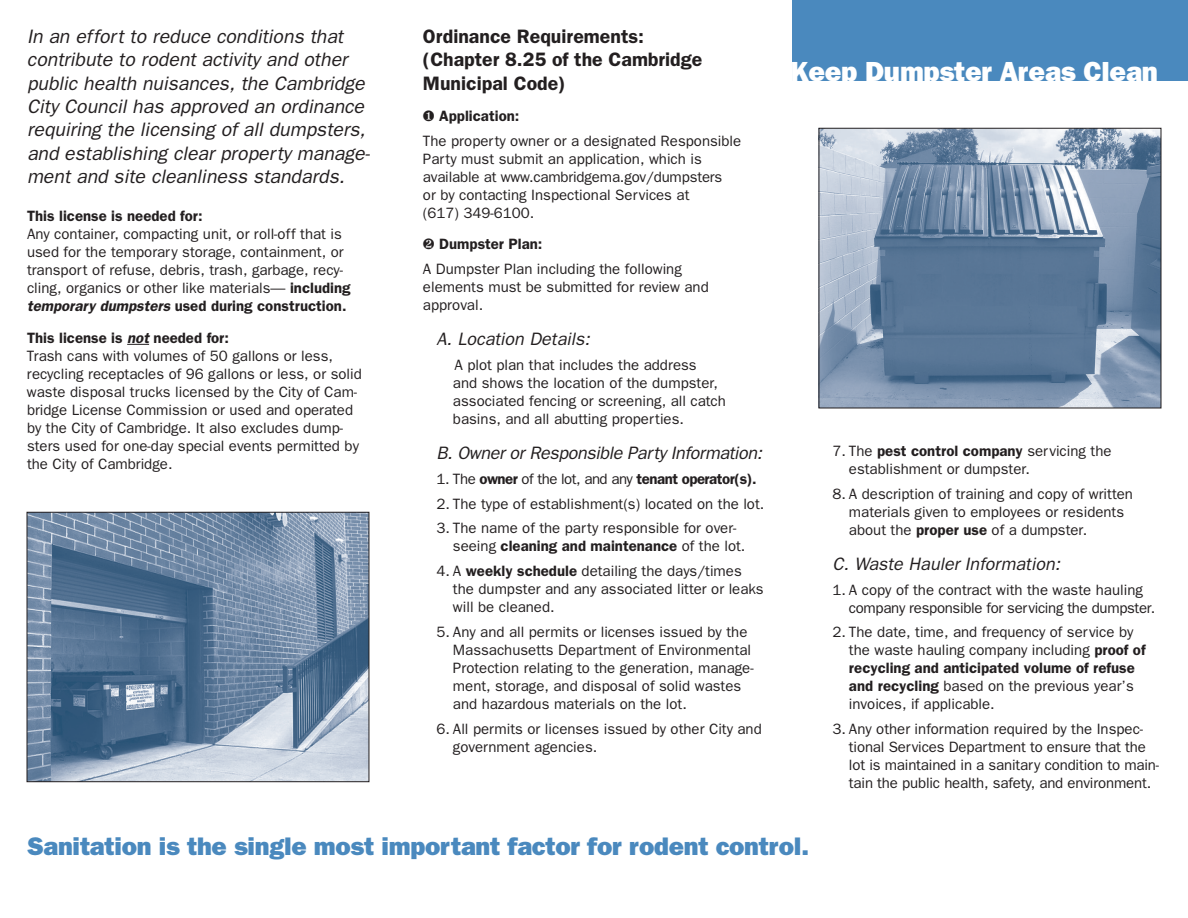
<style>
.page{position:relative;width:1188px;height:918px;background:#fff}
.page>*{position:absolute;margin:0;border:0;box-sizing:border-box;transform-origin:0 0}
.t1{font:800 27.75px "Franklin Gothic";letter-spacing:-.01em;color:#fff}
.t2{font:800 25.5px "Franklin Gothic";letter-spacing:-.01em;color:#4a89be}
.t3{font:italic 19.5px/23.4px "Franklin Gothic";color:#231f20}
.t4{font:600 19.5px/23.4px "Franklin Gothic";color:#231f20}
.t5{font:italic 18px "Franklin Gothic";color:#231f20}
.t6{font:italic 18px "Franklin Gothic";letter-spacing:-.02em;color:#231f20}
.t7{font:15px/18px "Franklin Gothic";color:#231f20}
.t8{font:15px/18px "Franklin Gothic";letter-spacing:-.02em;color:#231f20}
.t9{font:600 15px "Franklin Gothic";letter-spacing:-.03em;color:#231f20}
.t10{font:600 15px "Franklin Gothic";color:#231f20}
.s1{font-weight:600}
.s2{font-weight:600;font-style:italic}
.s3{font-weight:400}
</style>
<div class="page">
<svg style="left:127px;top:344px;width:22px;height:1px"></svg>
<img style="left:29px;top:514px;width:338px;height:266px">
<div style="left:27px;top:512px;width:342px;height:270px;border:1px solid #231f20"></div>
<img style="left:821px;top:130px;width:338px;height:276px">
<div style="left:819px;top:128px;width:342px;height:280px;border:1px solid #231f20"></div>
<div style="left:792px;top:0;width:396px;height:81px;background:#4a89be"></div>
<p class="t3" style="left:27px;top:24px;width:345px">In an effort to reduce conditions that contribute to rodent activity and other public health nuisances, the Cambridge City Council has approved an ordinance requiring the licensing of all dumpsters, and establishing clear property manage&shy;ment and site cleanliness standards.</p>
<p class="t10" style="left:27px;top:207px;width:177px">This license is needed for:</p>
<p class="t7" style="left:27px;top:225px;width:325px">Any container, compacting unit, or roll-off that is used for the temporary storage, containment, or transport of refuse, debris, trash, garbage, recy&shy;cling, organics or other like materials— <span class="s1">including </span><span class="s2">temporary dumpsters</span> <span class="s1">used during construction.</span></p>
<p class="t7" style="left:27px;top:328px;width:336px"><span class="s1">This license is</span> <span class="s2">not</span> <span class="s1">needed for:<br></span>Trash cans with volumes of 50 gallons or less, recycling receptacles of 96 gallons or less, or solid waste disposal trucks licensed by the City of Cam&shy;bridge License Commission or used and operated by the City of Cambridge. It also excludes dump&shy;sters used for one-day special events permitted by the City of Cambridge.</p>
<h3 class="t4" style="left:423px;top:24px;width:281px">Ordinance Requirements: (Chapter 8.25 of the Cambridge<br>Municipal Code)</h3>
<p class="t7" style="left:423px;top:103px;width:320px;line-height:24.8px">❶ <span class="s1">Application:<br></span>The property owner or a designated Responsible</p>
<p class="t7" style="left:423px;top:149px;width:301px">Party must submit an application, which is available at www.cambridgema.gov/dumpsters or by contacting Inspectional Services at (617) 349-6100.</p>
<p class="t7" style="left:423px;top:232px;width:260px;line-height:24.8px">❷ <span class="s1">Dumpster Plan:<br></span>A Dumpster Plan including the following</p>
<p class="t7" style="left:423px;top:278px;width:287px">elements must be submitted for review and approval.</p>
<p class="t5" style="left:436px;top:329px;width:155px">A. Location Details:</p>
<p class="t7" style="left:453px;top:355px;width:274px">A plot plan that includes the address<br>and shows the location of the dumpster, associated fencing or screening, all catch basins, and all abutting properties.</p>
<p class="t6" style="left:436px;top:443px;width:327px">B. Owner or Responsible Party Information:</p>
<p class="t9" style="left:436px;top:470px;width:322px"><span class="s3">1. The</span> owner <span class="s3">of the lot, and any</span> tenant operator(s).</p>
<p class="t7" style="left:436px;top:494px;width:329px">2. The type of establishment(s) located on the lot.</p>
<p class="t7" style="left:453px;top:519px;width:294px;text-indent:-16px">3. The name of the party responsible for over&shy;seeing <span class="s1">cleaning and maintenance</span> of the lot.</p>
<p class="t7" style="left:453px;top:562px;width:312px;text-indent:-17px">4. A <span class="s1">weekly schedule</span> detailing the days/times the dumpster and any associated litter or leaks will be cleaned.</p>
<p class="t7" style="left:453px;top:622px;width:302px;text-indent:-17px">5. Any and all permits or licenses issued by the Massachusetts Department of Environmental Protection relating to the generation, manage&shy;ment, storage, and disposal of solid wastes and hazardous materials on the lot.</p>
<p class="t7" style="left:453px;top:719px;width:310px;text-indent:-17px">6. All permits or licenses issued by other City and government agencies.</p>
<h1 class="t1" style="left:790px;top:55px;width:369px">Keep Dumpster Areas Clean</h1>
<p class="t7" style="left:849px;top:442px;width:264px;text-indent:-16px">7. The <span class="s1">pest control company</span> servicing the establishment or dumpster.</p>
<p class="t7" style="left:849px;top:484px;width:286px;text-indent:-17px">8. A description of training and copy of written materials given to employees or residents about the <span class="s1">proper use</span> of a dumpster.</p>
<p class="t5" style="left:832px;top:554px;width:229px">C. Waste Hauler Information:</p>
<p class="t8" style="left:849px;top:580px;width:308px;text-indent:-17px">1. A copy of the contract with the waste hauling company responsible for servicing the dumpster.</p>
<p class="t7" style="left:849px;top:623px;width:298px;text-indent:-16px">2. The date, time, and frequency of service by the waste hauling company including <span class="s1">proof of recycling and anticipated volume of refuse and recycling</span> based on the previous year’s invoices, if applicable.</p>
<p class="t7" style="left:849px;top:720px;width:312px;text-indent:-17px">3. Any other information required by the Inspec&shy;tional Services Department to ensure that the lot is maintained in a sanitary condition to main&shy;tain the public health, safety, and environment.</p>
<h2 class="t2" style="left:27px;top:831px;width:784px">Sanitation is the single most important factor for rodent control.</h2>
</div>
